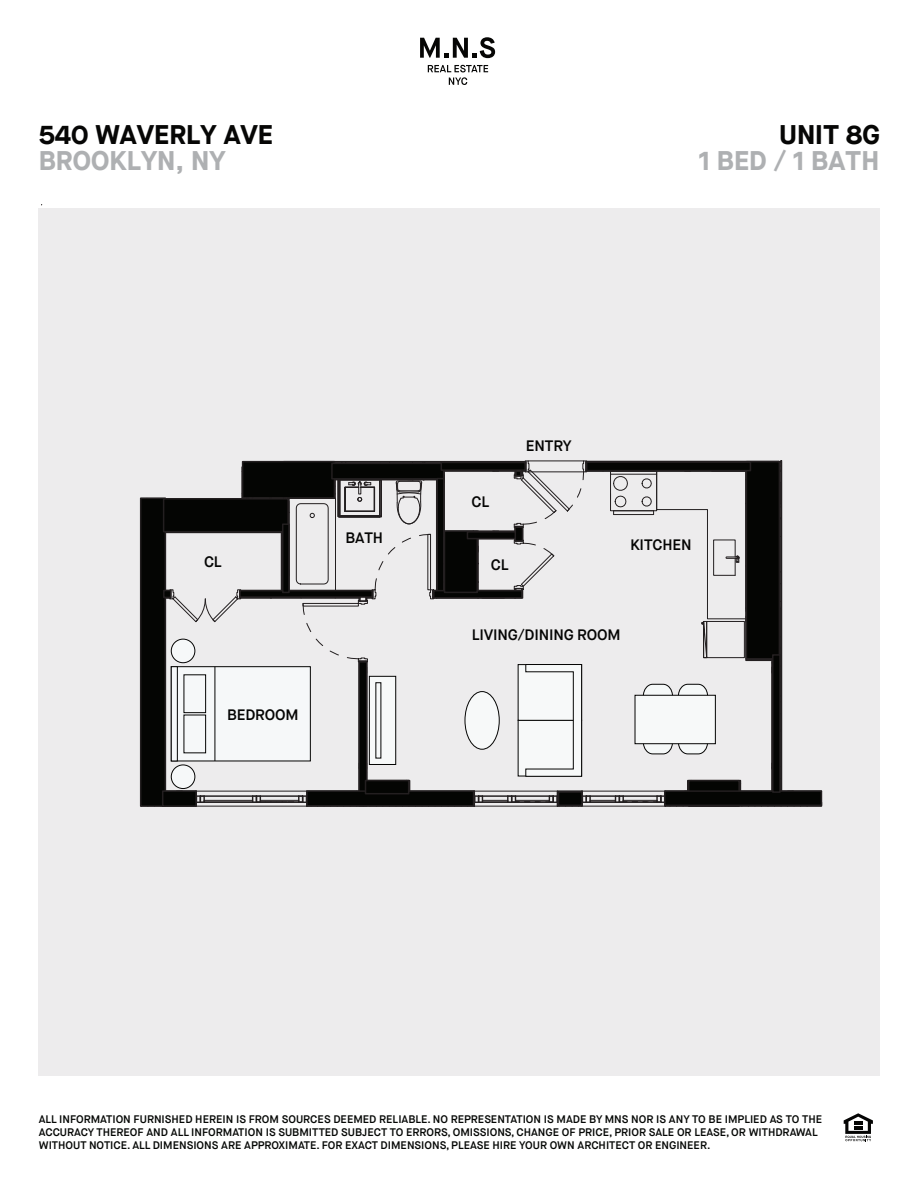
<style>
.page{position:relative;width:918px;height:1188px;background:#fff}
.page>*{position:absolute;margin:0;border:0;box-sizing:border-box;transform-origin:0 0}
.t1{font:700 27px "Maison Neue";color:#aeb0b2}
.t2{font:700 27px "Maison Neue";color:#060605}
.t3{font:600 15.15px "Maison Neue";letter-spacing:-.01em;color:#050504}
.t4{font:600 10.95px/13.2px "Maison Neue";color:#050705}
</style>
<div class="page">
<div style="left:38px;top:209px;width:842px;height:867px;background:#edeced"></div>
<svg style="left:420px;top:37px;width:75px;height:21px"></svg>
<svg style="left:428px;top:65px;width:60px;height:20px"></svg>
<svg style="left:844px;top:1113px;width:29px;height:28px"></svg>
<svg style="left:140px;top:460px;width:683px;height:347px"></svg>
<div style="left:635px;top:695px;width:80px;height:49px;background:#f7f9f9"></div>
<div style="left:635px;top:695px;width:81px;height:49px;border:1px solid #050504"></div>
<div style="left:171px;top:765px;width:24px;height:24px;background:#f6f8f9;border-radius:50%"></div>
<div style="left:171px;top:765px;width:24px;height:24px;border:1px solid #050504;border-radius:50%"></div>
<div style="left:171px;top:639px;width:24px;height:24px;background:#f6f8f9;border-radius:50%"></div>
<div style="left:171px;top:639px;width:24px;height:24px;border:1px solid #050504;border-radius:50%"></div>
<div style="left:171px;top:667px;width:139px;height:94px;background:#f6f8f9"></div>
<div style="left:171px;top:666px;width:140px;height:95px;border:1px solid #050504"></div>
<div style="left:171px;top:666px;width:7px;height:95px;border:1px solid #050504"></div>
<div style="left:184px;top:715px;width:22px;height:38px;border:1px solid #050504"></div>
<div style="left:184px;top:675px;width:22px;height:38px;border:1px solid #050504"></div>
<hr style="left:215px;top:667px;width:1px;height:94px;background:#050504">
<h1 class="t2" style="left:39px;top:115px;width:236px">540 WAVERLY AVE</h1>
<h1 class="t1" style="left:39px;top:141px;width:188px">BROOKLYN, NY</h1>
<h1 class="t2" style="left:779px;top:115px;width:102px">UNIT 8G</h1>
<h1 class="t1" style="left:699px;top:142px;width:182px">1 BED / 1 BATH</h1>
<h2 class="t3" style="left:345px;top:528px;width:39px">BATH</h2>
<h2 class="t3" style="left:472px;top:493px;width:19px">CL</h2>
<h2 class="t3" style="left:204px;top:552px;width:19px">CL</h2>
<h2 class="t3" style="left:491px;top:555px;width:19px">CL</h2>
<h2 class="t3" style="left:526px;top:436px;width:47px">ENTRY</h2>
<h2 class="t3" style="left:630px;top:535px;width:63px">KITCHEN</h2>
<h2 class="t3" style="left:472px;top:625px;width:150px">LIVING/DINING ROOM</h2>
<h2 class="t3" style="left:227px;top:706px;width:73px">BEDROOM</h2>
<p class="t4" style="left:39px;top:1113px;width:785px">ALL INFORMATION FURNISHED HEREIN IS FROM SOURCES DEEMED RELIABLE. NO REPRESENTATION IS MADE BY MNS NOR IS ANY TO BE IMPLIED AS TO THE<br>ACCURACY THEREOF AND ALL INFORMATION IS SUBMITTED SUBJECT TO ERRORS, OMISSIONS, CHANGE OF PRICE, PRIOR SALE OR LEASE, OR WITHDRAWAL<br>WITHOUT NOTICE. ALL DIMENSIONS ARE APPROXIMATE. FOR EXACT DIMENSIONS, PLEASE HIRE YOUR OWN ARCHITECT OR ENGINEER.</p>
</div>
